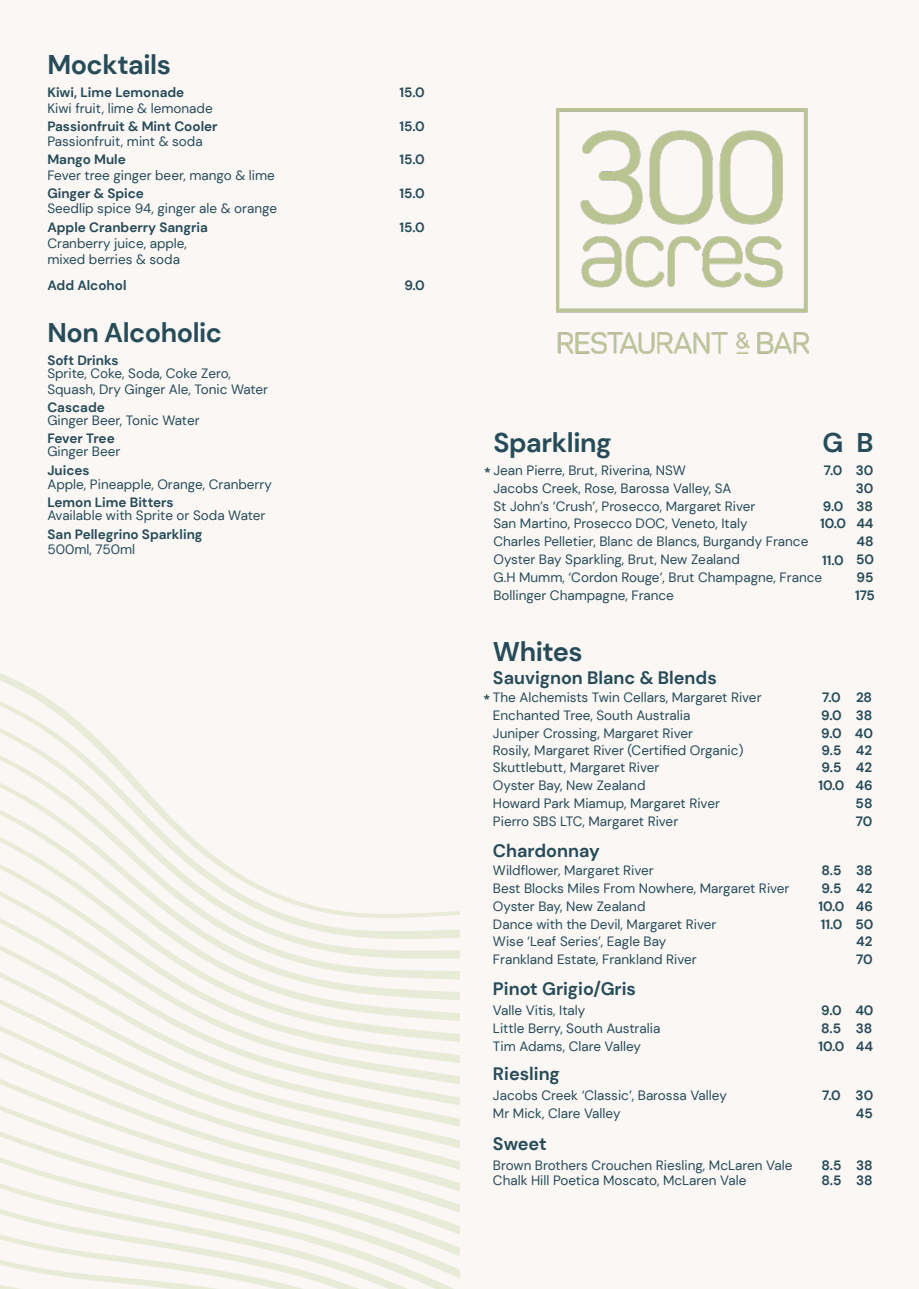
<style>
.page{position:relative;width:919px;height:1289px;background:#fff}
.page>*{position:absolute;margin:0;border:0;box-sizing:border-box;transform-origin:0 0}
.Heading{font:700 27px "DM Sans";letter-spacing:-.015em;color:#264b59}
.t1{font:700 18px "DM Sans";color:#264b59}
.t2{font:13.5px/16.2px "DM Sans";color:#264b59}
.t3{font:700 13.5px "DM Sans";color:#264b59}
.t4{font:700 13.5px "DM Sans";letter-spacing:-.02em;color:#264b59}
.t5{font:700 11.25px "Open Sans";color:#264b59}
</style>
<div class="page">
<div style="left:0;top:0;width:918px;height:1288px;background:#faf7f4"></div>
<svg style="left:0;top:753px;width:143px;height:34px"></svg>
<svg style="left:0;top:800px;width:177px;height:24px"></svg>
<svg style="left:0;top:824px;width:204px;height:24px"></svg>
<svg style="left:0;top:848px;width:230px;height:20px"></svg>
<svg style="left:0;top:868px;width:265px;height:20px"></svg>
<svg style="left:0;top:888px;width:460px;height:25px"></svg>
<svg style="left:0;top:913px;width:460px;height:13px"></svg>
<svg style="left:0;top:926px;width:460px;height:22px"></svg>
<svg style="left:0;top:948px;width:460px;height:17px"></svg>
<svg style="left:0;top:965px;width:460px;height:16px"></svg>
<svg style="left:8px;top:981px;width:452px;height:17px"></svg>
<svg style="left:0;top:998px;width:460px;height:16px"></svg>
<svg style="left:0;top:1014px;width:460px;height:17px"></svg>
<svg style="left:1px;top:1031px;width:459px;height:16px"></svg>
<svg style="left:0;top:1047px;width:460px;height:17px"></svg>
<svg style="left:0;top:1064px;width:460px;height:16px"></svg>
<svg style="left:0;top:1080px;width:460px;height:17px"></svg>
<svg style="left:0;top:1097px;width:460px;height:16px"></svg>
<svg style="left:8px;top:1113px;width:452px;height:17px"></svg>
<svg style="left:0;top:1130px;width:460px;height:16px"></svg>
<svg style="left:0;top:1146px;width:460px;height:142px"></svg>
<img style="left:557px;top:108px;width:251px;height:245px">
<p class="Heading" style="left:47px;top:47px;width:125px">Mocktails</p>
<p class="t3" style="left:47px;top:84px;width:138px">Kiwi, Lime Lemonade</p>
<p class="t3" style="left:399px;top:84px;width:27px">15.0</p>
<p class="t2" style="left:47px;top:100px;width:167px">Kiwi fruit, lime &amp; lemonade</p>
<p class="t3" style="left:47px;top:117px;width:172px">Passionfruit &amp; Mint Cooler</p>
<p class="t3" style="left:399px;top:117px;width:27px">15.0</p>
<p class="t3" style="left:47px;top:151px;width:80px">Mango Mule</p>
<p class="t3" style="left:399px;top:151px;width:27px">15.0</p>
<p class="t3" style="left:47px;top:184px;width:98px">Ginger &amp; Spice</p>
<p class="t3" style="left:399px;top:184px;width:27px">15.0</p>
<p class="t3" style="left:47px;top:219px;width:162px">Apple Cranberry Sangria</p>
<p class="t3" style="left:399px;top:219px;width:27px">15.0</p>
<p class="t2" style="left:47px;top:235px;width:141px">Cranberry juice, apple,</p>
<p class="t2" style="left:47px;top:251px;width:134px">mixed berries &amp; soda</p>
<p class="t2" style="left:47px;top:133px;width:157px">Passionfruit, mint &amp; soda</p>
<p class="t2" style="left:47px;top:167px;width:229px">Fever tree ginger beer, mango &amp; lime</p>
<p class="t2" style="left:47px;top:200px;width:231px">Seedlip spice 94, ginger ale &amp; orange</p>
<p class="t3" style="left:47px;top:277px;width:81px">Add Alcohol</p>
<p class="t3" style="left:404px;top:277px;width:22px">9.0</p>
<p class="Heading" style="left:48px;top:315px;width:176px">Non Alcoholic</p>
<p class="t3" style="left:47px;top:351px;width:73px">Soft Drinks</p>
<p class="t3" style="left:47px;top:398px;width:59px">Cascade</p>
<p class="t4" style="left:47px;top:429px;width:69px">Fever Tree</p>
<p class="t2" style="left:47px;top:365px;width:222px">Sprite, Coke, Soda, Coke Zero,<br>Squash, Dry Ginger Ale, Tonic Water</p>
<p class="t2" style="left:47px;top:412px;width:154px">Ginger Beer, Tonic Water</p>
<p class="t2" style="left:47px;top:443px;width:74px">Ginger Beer</p>
<p class="t3" style="left:47px;top:462px;width:44px">Juices</p>
<p class="t3" style="left:47px;top:494px;width:128px">Lemon Lime Bitters</p>
<p class="t3" style="left:48px;top:526px;width:157px">San Pellegrino Sparkling</p>
<p class="t2" style="left:47px;top:475px;width:226px">Apple, Pineapple, Orange, Cranberry</p>
<p class="t2" style="left:47px;top:507px;width:219px">Available with Sprite or Soda Water</p>
<p class="t2" style="left:48px;top:541px;width:89px">500ml, 750ml</p>
<p class="Heading" style="left:493px;top:426px;width:120px">Sparkling</p>
<p class="Heading" style="left:822px;top:426px;width:22px">G</p>
<p class="Heading" style="left:856px;top:426px;width:19px">B</p>
<p class="t2" style="left:493px;top:462px;width:194px">Jean Pierre, Brut, Riverina, NSW</p>
<p class="t5" style="left:484px;top:464px;width:8px">*</p>
<p class="t3" style="left:823px;top:461px;width:20px">7.0</p>
<p class="t3" style="left:855px;top:461px;width:19px">30</p>
<p class="t2" style="left:493px;top:480px;width:239px">Jacobs Creek, Rose, Barossa Valley, SA</p>
<p class="t3" style="left:855px;top:479px;width:19px">30</p>
<p class="t2" style="left:493px;top:497px;width:263px">St John’s ‘Crush’, Prosecco, Margaret River</p>
<p class="t3" style="left:822px;top:497px;width:22px">9.0</p>
<p class="t3" style="left:856px;top:497px;width:18px">38</p>
<p class="t2" style="left:493px;top:515px;width:255px">San Martino, Prosecco DOC, Veneto, Italy</p>
<p class="t2" style="left:493px;top:551px;width:248px">Oyster Bay Sparkling, Brut, New Zealand</p>
<p class="t2" style="left:493px;top:533px;width:316px">Charles Pelletier, Blanc de Blancs, Burgandy France</p>
<p class="t3" style="left:820px;top:515px;width:27px">10.0</p>
<p class="t3" style="left:822px;top:551px;width:23px">11.0</p>
<p class="t3" style="left:856px;top:515px;width:19px">44</p>
<p class="t3" style="left:855px;top:551px;width:19px">50</p>
<p class="t3" style="left:856px;top:533px;width:19px">48</p>
<p class="t2" style="left:493px;top:569px;width:330px">G.H Mumm, ‘Cordon Rouge’, Brut Champagne, France</p>
<p class="t2" style="left:493px;top:587px;width:182px">Bollinger Champagne, France</p>
<p class="t3" style="left:856px;top:569px;width:18px">95</p>
<p class="t3" style="left:854px;top:587px;width:21px">175</p>
<p class="Heading" style="left:493px;top:634px;width:91px">Whites</p>
<p class="t1" style="left:493px;top:666px;width:225px">Sauvignon Blanc &amp; Blends</p>
<p class="t2" style="left:493px;top:689px;width:270px">The Alchemists Twin Cellars, Margaret River</p>
<p class="t5" style="left:484px;top:691px;width:8px">*</p>
<p class="t3" style="left:822px;top:689px;width:20px">7.0</p>
<p class="t3" style="left:856px;top:689px;width:18px">28</p>
<p class="t2" style="left:493px;top:707px;width:199px">Enchanted Tree, South Australia</p>
<p class="t3" style="left:821px;top:706px;width:22px">9.0</p>
<p class="t3" style="left:855px;top:706px;width:18px">38</p>
<p class="t2" style="left:493px;top:724px;width:201px">Juniper Crossing, Margaret River</p>
<p class="t2" style="left:493px;top:742px;width:252px">Rosily, Margaret River (Certified Organic)</p>
<p class="t3" style="left:821px;top:724px;width:22px">9.0</p>
<p class="t3" style="left:821px;top:742px;width:21px">9.5</p>
<p class="t3" style="left:854px;top:724px;width:20px">40</p>
<p class="t3" style="left:855px;top:742px;width:18px">42</p>
<p class="t2" style="left:493px;top:759px;width:168px">Skuttlebutt, Margaret River</p>
<p class="t3" style="left:821px;top:759px;width:21px">9.5</p>
<p class="t3" style="left:855px;top:759px;width:18px">42</p>
<p class="t2" style="left:493px;top:777px;width:154px">Oyster Bay, New Zealand</p>
<p class="t3" style="left:818px;top:777px;width:27px">10.0</p>
<p class="t3" style="left:855px;top:777px;width:19px">46</p>
<p class="t2" style="left:493px;top:795px;width:228px">Howard Park Miamup, Margaret River</p>
<p class="t2" style="left:493px;top:813px;width:187px">Pierro SBS LTC, Margaret River</p>
<p class="t3" style="left:855px;top:795px;width:18px">58</p>
<p class="t3" style="left:855px;top:812px;width:18px">70</p>
<p class="t1" style="left:493px;top:839px;width:108px">Chardonnay</p>
<p class="t2" style="left:493px;top:862px;width:162px">Wildflower, Margaret River</p>
<p class="t3" style="left:821px;top:862px;width:22px">8.5</p>
<p class="t3" style="left:856px;top:862px;width:18px">38</p>
<p class="t2" style="left:493px;top:880px;width:298px">Best Blocks Miles From Nowhere, Margaret River</p>
<p class="t3" style="left:821px;top:879px;width:21px">9.5</p>
<p class="t3" style="left:856px;top:879px;width:18px">42</p>
<p class="t2" style="left:493px;top:898px;width:154px">Oyster Bay, New Zealand</p>
<p class="t3" style="left:818px;top:897px;width:27px">10.0</p>
<p class="t3" style="left:855px;top:897px;width:19px">46</p>
<p class="t2" style="left:493px;top:916px;width:225px">Dance with the Devil, Margaret River</p>
<p class="t3" style="left:820px;top:915px;width:23px">11.0</p>
<p class="t3" style="left:855px;top:915px;width:19px">50</p>
<p class="t2" style="left:493px;top:933px;width:175px">Wise ‘Leaf Series’, Eagle Bay</p>
<p class="t3" style="left:856px;top:932px;width:18px">42</p>
<p class="t2" style="left:493px;top:951px;width:205px">Frankland Estate, Frankland River</p>
<p class="t3" style="left:856px;top:950px;width:18px">70</p>
<p class="t1" style="left:493px;top:977px;width:144px">Pinot Grigio/Gris</p>
<p class="t2" style="left:493px;top:1001px;width:94px">Valle Vitis, Italy</p>
<p class="t2" style="left:493px;top:1019px;width:169px">Little Berry, South Australia</p>
<p class="t3" style="left:821px;top:1001px;width:22px">9.0</p>
<p class="t3" style="left:821px;top:1019px;width:22px">8.5</p>
<p class="t3" style="left:855px;top:1001px;width:20px">40</p>
<p class="t3" style="left:855px;top:1019px;width:18px">38</p>
<p class="t2" style="left:493px;top:1037px;width:150px">Tim Adams, Clare Valley</p>
<p class="t3" style="left:818px;top:1037px;width:27px">10.0</p>
<p class="t3" style="left:855px;top:1037px;width:19px">44</p>
<p class="t1" style="left:493px;top:1062px;width:68px">Riesling</p>
<p class="t2" style="left:493px;top:1086px;width:235px">Jacobs Creek ‘Classic’, Barossa Valley</p>
<p class="t2" style="left:493px;top:1105px;width:129px">Mr Mick, Clare Valley</p>
<p class="t3" style="left:822px;top:1086px;width:20px">7.0</p>
<p class="t3" style="left:855px;top:1086px;width:19px">30</p>
<p class="t3" style="left:855px;top:1104px;width:19px">45</p>
<p class="t1" style="left:493px;top:1131px;width:55px">Sweet</p>
<p class="t2" style="left:493px;top:1172px;width:255px">Chalk Hill Poetica Moscato, McLaren Vale</p>
<p class="t2" style="left:493px;top:1156px;width:301px">Brown Brothers Crouchen Riesling, McLaren Vale</p>
<p class="t3" style="left:821px;top:1156px;width:22px">8.5</p>
<p class="t3" style="left:821px;top:1172px;width:22px">8.5</p>
<p class="t3" style="left:856px;top:1156px;width:18px">38</p>
<p class="t3" style="left:856px;top:1172px;width:18px">38</p>
</div>
